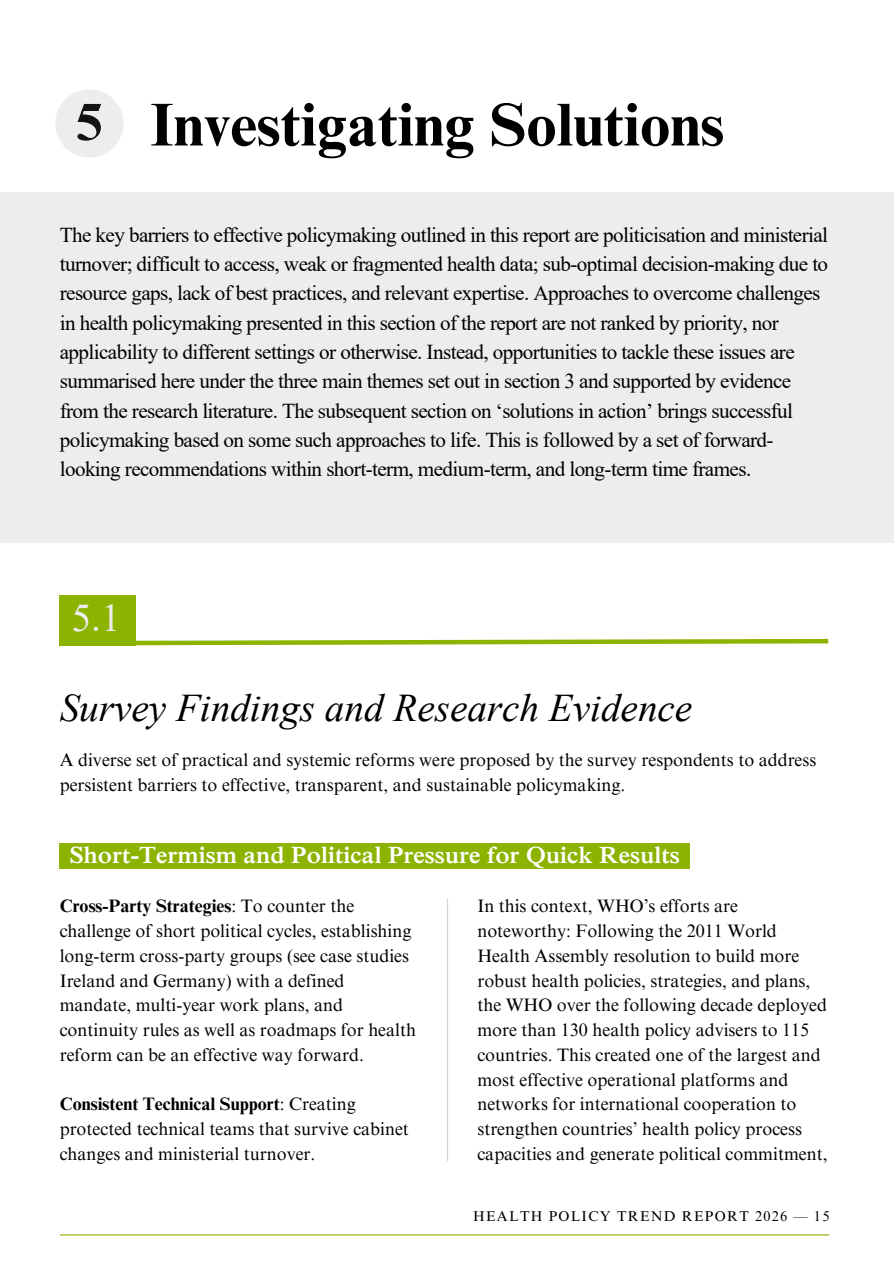
<style>
.page{position:relative;width:894px;height:1264px;background:#fff}
.page>*{position:absolute;margin:0;border:0;box-sizing:border-box;transform-origin:0 0}
.t1{font:700 60.6px "Times NRMT Pro";color:#000}
.t2{font:700 52.5px "Times NRMT Pro";color:#131214}
.t3{font:italic 39.15px "Times New Roman";color:#000}
.t4{font:39.15px "Times New Roman";color:#ededef}
.t5{font:600 24px "Times NRMT Pro";color:#fff}
.t6{font:21.15px/29.2px "Times New Roman";letter-spacing:-.03em;color:#000}
.t7{font:18px/24.8px "Times NRMT Pro";color:#000}
.t8{font:14.25px "Times NRMT Pro";letter-spacing:.09em;color:#000}
.s1{font-weight:700}
</style>
<div class="page">
<hr style="left:60px;top:1234px;width:769px;height:1px;background:#8bb300">
<div style="left:0;top:193px;width:893px;height:350px;background:#ededef"></div>
<svg style="left:55px;top:89px;width:68px;height:68px;fill:#ededef"></svg>
<div style="left:60px;top:595px;width:76px;height:50px;background:#8bb300"></div>
<svg style="left:59px;top:636px;width:770px;height:10px"></svg>
<div style="left:60px;top:843px;width:629px;height:25px;background:#8bb300"></div>
<hr style="left:447px;top:898px;width:1px;height:262px;background:#d5d3cb">
<h2 class="t2" style="left:76px;top:102px;width:28px">5</h2>
<h1 class="t1" style="left:150px;top:102px;width:575px">Investigating Solutions</h1>
<p class="t6" style="left:60px;top:220px;width:769px">The key barriers to effective policymaking outlined in this report are politicisation and ministerial turnover; difficult to access, weak or fragmented health data; sub-optimal decision-making due to resource gaps, lack of best practices, and relevant expertise. Approaches to overcome challenges in health policymaking presented in this section of the report are not ranked by priority, nor applicability to different settings or otherwise. Instead, opportunities to tackle these issues are summarised here under the three main themes set out in section 3 and supported by evidence from the research literature. The subsequent section on ‘solutions in action’ brings successful policymaking based on some such approaches to life. This is followed by a set of forward&shy;looking recommendations within short-term, medium-term, and long-term time frames.</p>
<h3 class="t4" style="left:72px;top:596px;width:50px">5.1</h3>
<h3 class="t3" style="left:60px;top:685px;width:634px">Survey Findings and Research Evidence</h3>
<p class="t7" style="left:60px;top:749px;width:758px">A diverse set of practical and systemic reforms were proposed by the survey respondents to address persistent barriers to effective, transparent, and sustainable policymaking.</p>
<h3 class="t5" style="left:69px;top:845px;width:612px">Short-Termism and Political Pressure for Quick Results</h3>
<p class="t7" style="left:477px;top:896px;width:351px">In this context, WHO’s efforts are noteworthy: Following the 2011 World Health Assembly resolution to build more robust health policies, strategies, and plans, the WHO over the following decade deployed more than 130 health policy advisers to 115 countries. This created one of the largest and most effective operational platforms and networks for international cooperation to strengthen countries’ health policy process capacities and generate political commitment,</p>
<p class="t7" style="left:60px;top:896px;width:357px"><span class="s1">Cross-Party Strategies</span>: To counter the challenge of short political cycles, establishing long-term cross-party groups (see case studies Ireland and Germany) with a defined mandate, multi-year work plans, and continuity rules as well as roadmaps for health reform can be an effective way forward.</p>
<p class="t7" style="left:60px;top:1094px;width:350px"><span class="s1">Consistent Technical Support</span>: Creating protected technical teams that survive cabinet changes and ministerial turnover.</p>
<p class="t8" style="left:473px;top:1210px;width:358px">HEALTH POLICY TREND REPORT 2026 — 15</p>
</div>
